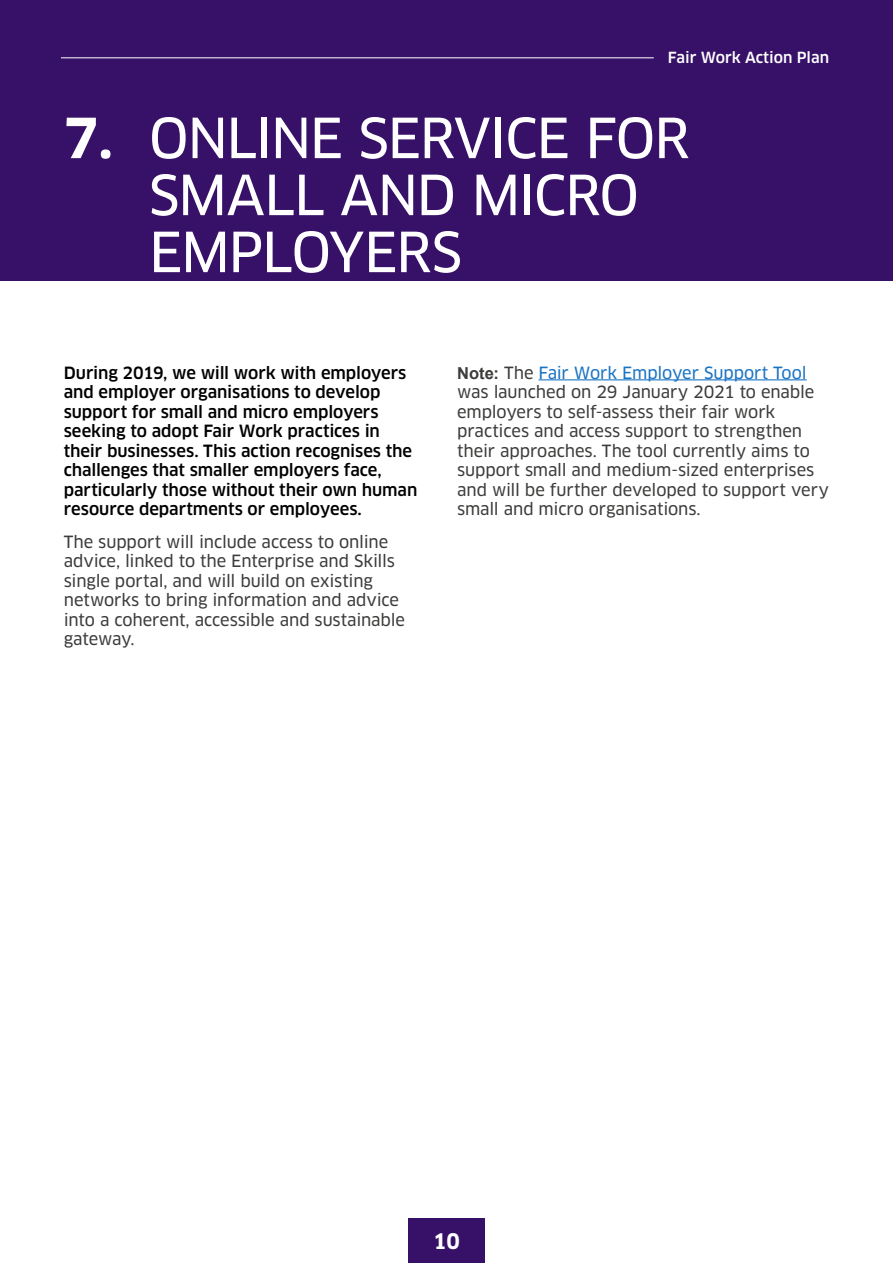
<style>
.page{position:relative;width:893px;height:1263px;background:#fff}
.page>*{position:absolute;margin:0;border:0;box-sizing:border-box;transform-origin:0 0}
.Section_Header_1{font:54px/57px "Clan News";letter-spacing:-.03em;color:#fff}
.t1{font:700 21px "Clan";color:#fff}
.Body{font:16.5px/19.5px "Clan News";letter-spacing:-.005em;color:#3c3c3b}
.First_Para{font:500 16.5px/19.5px "Clan";letter-spacing:-.005em;color:#000}
.t2{font:500 15px "Clan";color:#fff}
.s1{font-family:"Clan";font-weight:700}
.s2{font-family:"Arial";font-weight:700}
.s3{color:#1a74c4}
</style>
<div class="page">
<div style="left:408px;top:1218px;width:77px;height:45px;background:#371168"></div>
<div style="left:0;top:0;width:893px;height:281px;background:#371168"></div>
<hr style="left:61px;top:58px;width:593px;height:1px;background:#fff">
<hr style="left:539px;top:380px;width:268px;height:1px;background:#0065bd">
<p class="t2" style="left:668px;top:49px;width:163px">Fair Work Action Plan</p>
<p class="Section_Header_1" style="left:149px;top:111px;width:542px;text-indent:-85px"><span class="s1">7.</span> ONLINE SERVICE FOR<br>SMALL AND MICRO<br>EMPLOYERS</p>
<p class="First_Para" style="left:64px;top:363px;width:355px">During 2019, we will work with employers and employer organisations to develop support for small and micro employers seeking to adopt Fair Work practices in their businesses. This action recognises the challenges that smaller employers face, particularly those without their own human resource departments or employees.</p>
<p class="Body" style="left:64px;top:532px;width:343px">The support will include access to online advice, linked to the Enterprise and Skills single portal, and will build on existing networks to bring information and advice into a coherent, accessible and sustainable gateway.</p>
<p class="Body" style="left:457px;top:363px;width:373px"><span class="s2">Note:</span> The <span class="s3">Fair Work Employer Support Tool </span>was launched on 29 January 2021 to enable employers to self-assess their fair work practices and access support to strengthen their approaches. The tool currently aims to support small and medium-sized enterprises and will be further developed to support very small and micro organisations.</p>
<p class="t1" style="left:433px;top:1228px;width:28px">10</p>
</div>
